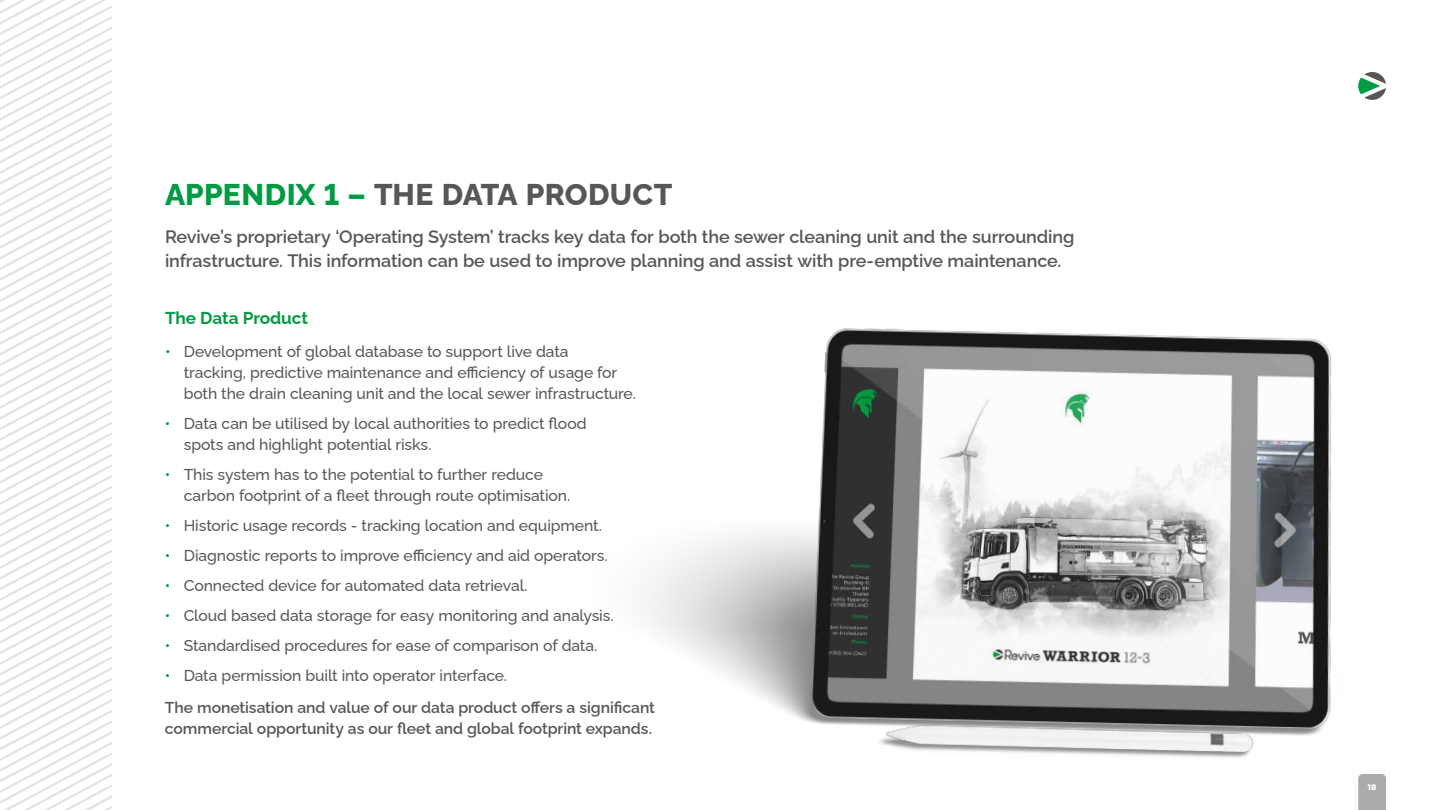
<style>
.page{position:relative;width:1440px;height:810px;background:#fff}
.page>*{position:absolute;margin:0;border:0;box-sizing:border-box;transform-origin:0 0}
.t1{font:800 30px "Raleway";letter-spacing:.005em;color:#575756}
.t2{font:600 18px/24px "Raleway";letter-spacing:-.005em;color:#575756}
.t3{font:700 17.25px "Raleway";letter-spacing:-.01em;color:#009c43}
.t4{font:500 15.75px/21px "Raleway";letter-spacing:-.005em;color:#575756}
.t5{font:600 15.75px/32.5px "Raleway";letter-spacing:-.005em;color:#575756}
.t6{font:800 7.95px "Montserrat";color:#fff}
.s1{color:#009c43}
.s2{font-weight:500;color:#009c43}
.s3{font-weight:500}
</style>
<div class="page">
<svg style="left:0;top:0;width:113px;height:810px"></svg>
<img style="left:645px;top:328px;width:687px;height:430px">
<svg style="left:1358px;top:72px;width:28px;height:28px"></svg>
<svg style="left:1358px;top:774px;width:28px;height:36px"></svg>
<h1 class="t1" style="left:165px;top:171px;width:509px"><span class="s1">APPENDIX 1 –</span> THE DATA PRODUCT</h1>
<p class="t2" style="left:165px;top:223px;width:911px">Revive’s proprietary ‘Operating System’ tracks key data for both the sewer cleaning unit and the surrounding infrastructure. This information can be used to improve planning and assist with pre-emptive maintenance.</p>
<p class="t3" style="left:165px;top:304px;width:145px">The Data Product</p>
<p class="t4" style="left:184px;top:339px;width:454px;text-indent:-19px"><span class="s1">•</span> Development of global database to support live data<br>tracking, predictive maintenance and efficiency of usage for both the drain cleaning unit and the local sewer infrastructure.</p>
<p class="t4" style="left:184px;top:411px;width:404px;text-indent:-19px"><span class="s1">•</span> Data can be utilised by local authorities to predict flood spots and highlight potential risks.</p>
<p class="t4" style="left:184px;top:462px;width:388px;text-indent:-19px"><span class="s1">•</span> This system has to the potential to further reduce carbon footprint of a fleet through route optimisation.</p>
<p class="t4" style="left:165px;top:513px;width:439px"><span class="s1">•</span> Historic usage records - tracking location and equipment.</p>
<p class="t4" style="left:165px;top:543px;width:444px"><span class="s1">•</span> Diagnostic reports to improve efficiency and aid operators.</p>
<p class="t4" style="left:165px;top:573px;width:364px"><span class="s1">•</span> Connected device for automated data retrieval.</p>
<p class="t4" style="left:165px;top:603px;width:450px"><span class="s1">•</span> Cloud based data storage for easy monitoring and analysis.</p>
<p class="t4" style="left:165px;top:633px;width:434px"><span class="s1">•</span> Standardised procedures for ease of comparison of data.</p>
<p class="t5" style="left:165px;top:657px;width:492px"><span class="s2">•</span> <span class="s3">Data permission built into operator interface.<br></span>The monetisation and value of our data product offers a significant</p>
<p class="t5" style="left:165px;top:711px;width:489px">commercial opportunity as our fleet and global footprint expands.</p>
<p class="t6" style="left:1368px;top:782px;width:10px">18</p>
</div>
